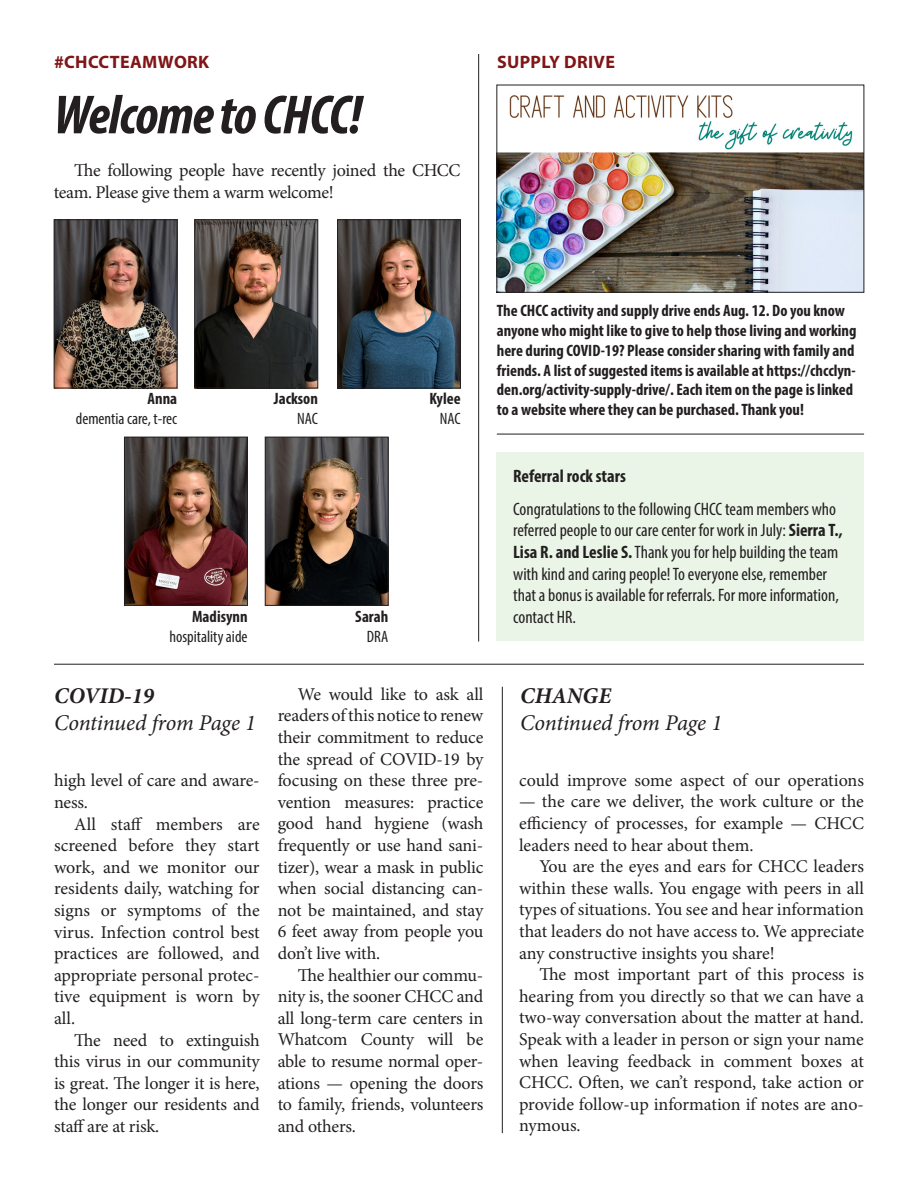
<style>
.page{position:relative;width:918px;height:1188px;background:#fff}
.page>*{position:absolute;margin:0;border:0;box-sizing:border-box;transform-origin:0 0}
.t1{font:italic 700 condensed 55.5px "Myriad Pro";letter-spacing:-.02em;color:#231f20}
.t2{font:italic 22.5px/27px "Minion Pro";letter-spacing:-.01em;color:#231f20}
.t3{font:18px/21.6px "Minion Pro";letter-spacing:-.01em;color:#231f20;text-align:justify}
.t4{font:condensed 18px/21.6px "Myriad Pro";color:#231f20}
.t5{font:700 18px "Myriad Pro";letter-spacing:.02em;color:#7f1517}
.t6{font:700 condensed 18px "Myriad Pro";color:#231f20}
.t7{font:700 condensed 16.5px/19.8px "Myriad Pro";color:#231f20}
.t8{font:condensed 16.5px "Myriad Pro";color:#231f20}
.s1{font-weight:700}
</style>
<div class="page">
<hr style="left:54px;top:664px;width:810px;height:1px;background:#231f20">
<hr style="left:502px;top:687px;width:1px;height:446px;background:#231f20">
<hr style="left:497px;top:434px;width:367px;height:1px;background:#231f20">
<hr style="left:478px;top:54px;width:1px;height:588px;background:#231f20">
<img style="left:56px;top:222px;width:119px;height:164px">
<div style="left:54px;top:220px;width:123px;height:168px;border:1px solid #231f20"></div>
<img style="left:126px;top:439px;width:120px;height:165px">
<div style="left:124px;top:437px;width:124px;height:169px;border:1px solid #231f20"></div>
<img style="left:197px;top:222px;width:119px;height:164px">
<div style="left:195px;top:220px;width:123px;height:168px;border:1px solid #231f20"></div>
<img style="left:267px;top:439px;width:119px;height:165px">
<div style="left:265px;top:437px;width:123px;height:169px;border:1px solid #231f20"></div>
<img style="left:339px;top:222px;width:120px;height:164px">
<div style="left:337px;top:220px;width:124px;height:168px;border:1px solid #231f20"></div>
<img style="left:499px;top:95px;width:363px;height:195px">
<div style="left:497px;top:85px;width:367px;height:207px;border:1px solid #231f20"></div>
<div style="left:497px;top:452px;width:367px;height:189px;background:#eaf4e7"></div>
<p class="t5" style="left:54px;top:50px;width:157px">#CHCCTEAMWORK</p>
<p class="t1" style="left:54px;top:80px;width:310px">Welcome to CHCC!</p>
<p class="t3" style="left:54px;top:160px;width:408px;text-indent:20px">The following people have recently joined the CHCC team. Please give them a warm welcome!</p>
<p class="t5" style="left:497px;top:50px;width:119px">SUPPLY DRIVE</p>
<p class="t7" style="left:148px;top:389px;width:31px">Anna</p>
<p class="t8" style="left:76px;top:409px;width:103px">dementia care, t-rec</p>
<p class="t7" style="left:274px;top:389px;width:46px">Jackson</p>
<p class="t8" style="left:297px;top:409px;width:22px">NAC</p>
<p class="t7" style="left:429px;top:389px;width:33px">Kylee</p>
<p class="t8" style="left:440px;top:409px;width:22px">NAC</p>
<p class="t7" style="left:497px;top:301px;width:361px">The CHCC activity and supply drive ends Aug. 12. Do you know anyone who might like to give to help those living and working here during COVID-19? Please consider sharing with family and friends. A list of suggested items is available at https://chcclyn&shy;den.org/activity-supply-drive/. Each item on the page is linked to a website where they can be purchased. Thank you!</p>
<p class="t7" style="left:192px;top:606px;width:57px">Madisynn</p>
<p class="t8" style="left:170px;top:626px;width:80px">hospitality aide</p>
<p class="t2" style="left:54px;top:682px;width:203px"><span class="s1">COVID-19<br></span>Continued from Page 1</p>
<p class="t3" style="left:54px;top:770px;width:207px">high level of care and aware&shy;ness.</p>
<p class="t3" style="left:54px;top:813px;width:207px;text-indent:20px">All staff members are screened before they start work, and we monitor our residents daily, watching for signs or symptoms of the virus. Infection control best practices are followed, and appropriate personal protec&shy;tive equipment is worn by all.</p>
<p class="t3" style="left:54px;top:1029px;width:207px;text-indent:20px">The need to extinguish this virus in our community is great. The longer it is here, the longer our residents and staff are at risk.</p>
<p class="t7" style="left:355px;top:606px;width:35px">Sarah</p>
<p class="t8" style="left:367px;top:626px;width:23px">DRA</p>
<p class="t3" style="left:278px;top:683px;width:207px;text-indent:20px">We would like to ask all readers of this notice to renew their commitment to reduce the spread of COVID-19 by focusing on these three pre&shy;vention measures: practice good hand hygiene (wash frequently or use hand sani&shy;tizer), wear a mask in public when social distancing can&shy;not be maintained, and stay 6 feet away from people you don’t live with.</p>
<p class="t3" style="left:278px;top:964px;width:207px;text-indent:20px">The healthier our commu&shy;nity is, the sooner CHCC and all long-term care centers in Whatcom County will be able to resume normal oper&shy;ations — opening the doors to family, friends, volunteers and others.</p>
<p class="t6" style="left:513px;top:465px;width:114px">Referral rock stars</p>
<p class="t4" style="left:513px;top:498px;width:331px">Congratulations to the following CHCC team members who referred people to our care center for work in July: <span class="s1">Sierra T., Lisa R. and Leslie S.</span> Thank you for help building the team with kind and caring people! To everyone else, remember that a bonus is available for referrals. For more information, contact HR.</p>
<p class="t2" style="left:520px;top:682px;width:203px"><span class="s1">CHANGE<br></span>Continued from Page 1</p>
<p class="t3" style="left:519px;top:769px;width:346px">could improve some aspect of our operations</p>
<p class="t3" style="left:519px;top:791px;width:346px">— the care we deliver, the work culture or the efficiency of processes, for example — CHCC leaders need to hear about them.</p>
<p class="t3" style="left:519px;top:856px;width:346px;text-indent:20px">You are the eyes and ears for CHCC leaders within these walls. You engage with peers in all types of situations. You see and hear information that leaders do not have access to. We appreciate any constructive insights you share!</p>
<p class="t3" style="left:519px;top:964px;width:346px;text-indent:20px">The most important part of this process is hearing from you directly so that we can have a two-way conversation about the matter at hand.<br>Speak with a leader in person or sign your name when leaving feedback in comment boxes at CHCC. Often, we can’t respond, take action or provide follow-up information if notes are ano&shy;nymous.</p>
</div>
